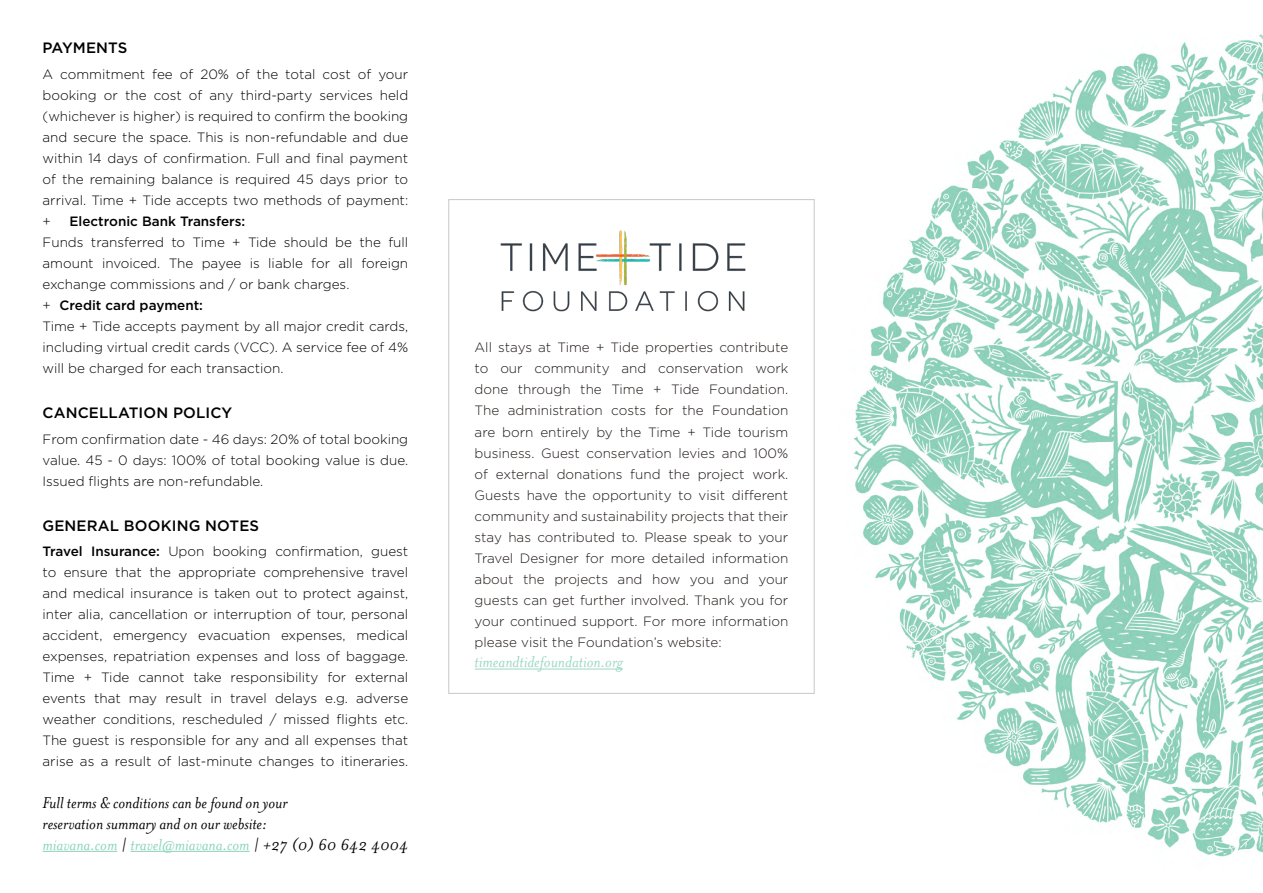
<style>
.page{position:relative;width:1263px;height:893px;background:#fff}
.page>*{position:absolute;margin:0;border:0;box-sizing:border-box;transform-origin:0 0}
.t1{font:italic 18px/21px "Mrs Eaves OT";color:#000}
.t2{font:italic 18px "Mrs Eaves OT";color:#9ad7c4}
.t3{font:500 15px "Gotham";letter-spacing:.01em;color:#000}
.t4{font:300 13.5px/21px "Gotham";color:#000;text-align:justify}
.t5{font:300 13.5px/21px "Gotham";color:#1d1714;text-align:justify}
.t6{font:500 13.5px "Gotham";color:#000}
.s1{font-weight:500}
.s2{color:#8ad3bd}
</style>
<div class="page">
<hr style="left:43px;top:851px;width:74px;height:1px;background:#8ad3bd">
<hr style="left:131px;top:851px;width:119px;height:1px;background:#8ad3bd">
<img style="left:854px;top:34px;width:409px;height:823px">
<hr style="left:475px;top:669px;width:148px;height:1px;background:#9ad7c4">
<img style="left:489px;top:199px;width:278px;height:113px">
<p class="t3" style="left:43px;top:38px;width:86px">PAYMENTS</p>
<p class="t4" style="left:43px;top:63px;width:367px">A commitment fee of 20% of the total cost of your booking or the cost of any third-party services held (whichever is higher) is required to confirm the booking and secure the space. This is non-refundable and due within 14 days of confirmation. Full and final payment of the remaining balance is required 45 days prior to arrival. Time + Tide accepts two methods of payment: +</p>
<p class="t6" style="left:70px;top:212px;width:177px">Electronic Bank Transfers:</p>
<p class="t4" style="left:43px;top:231px;width:367px;text-align:left">Funds transferred to Time + Tide should be the full amount invoiced. The payee is liable for all foreign exchange commissions and / or bank charges.<br>+ <span class="s1">Credit card payment:<br></span>Time + Tide accepts payment by all major credit cards, including virtual credit cards (VCC). A service fee of 4% will be charged for each transaction.</p>
<p class="t3" style="left:43px;top:403px;width:191px">CANCELLATION POLICY</p>
<p class="t4" style="left:43px;top:428px;width:367px">From confirmation date - 46 days: 20% of total booking value. 45 - 0 days: 100% of total booking value is due.<br>Issued flights are non-refundable.</p>
<p class="t3" style="left:43px;top:516px;width:218px">GENERAL BOOKING NOTES</p>
<p class="t4" style="left:43px;top:541px;width:367px"><span class="s1">Travel Insurance:</span> Upon booking confirmation, guest to ensure that the appropriate comprehensive travel and medical insurance is taken out to protect against, inter alia, cancellation or interruption of tour, personal accident, emergency evacuation expenses, medical expenses, repatriation expenses and loss of baggage.<br>Time + Tide cannot take responsibility for external events that may result in travel delays e.g. adverse weather conditions, rescheduled / missed flights etc.<br>The guest is responsible for any and all expenses that arise as a result of last-minute changes to itineraries.</p>
<h1 class="t1" style="left:43px;top:792px;width:367px">Full terms &amp; conditions can be found on your<br>reservation summary and on our website:<br><span class="s2">miavana.com</span> | <span class="s2">travel@miavana.com</span> | +27 (0) 60 642 4004</h1>
<p class="t5" style="left:475px;top:337px;width:315px">All stays at Time + Tide properties contribute to our community and conservation work done through the Time + Tide Foundation.<br>The administration costs for the Foundation are born entirely by the Time + Tide tourism business. Guest conservation levies and 100% of external donations fund the project work.<br>Guests have the opportunity to visit different community and sustainability projects that their stay has contributed to. Please speak to your Travel Designer for more detailed information about the projects and how you and your guests can get further involved. Thank you for your continued support. For more information please visit the Foundation’s website:</p>
<h1 class="t2" style="left:475px;top:652px;width:150px">timeandtidefoundation.org</h1>
</div>
